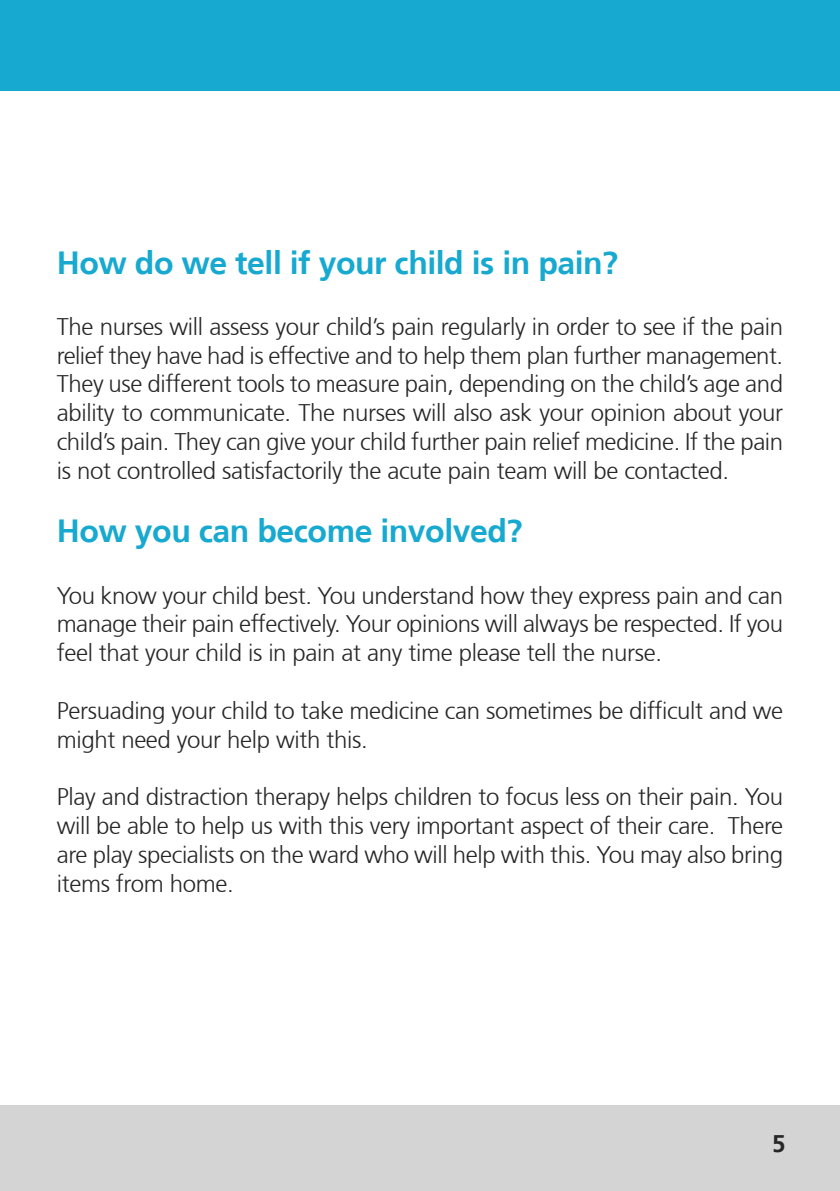
<style>
.page{position:relative;width:840px;height:1191px;background:#fff}
.page>*{position:absolute;margin:0;border:0;box-sizing:border-box;transform-origin:0 0}
.t1{font:700 32px "Frutiger 65";letter-spacing:-.015em;color:#17a9d0}
.t2{font:300 24px/28.8px "Frutiger 45";letter-spacing:-.015em;color:#272627;text-align:justify}
.t3{font:700 24px "Frutiger 65";color:#272627}
</style>
<div class="page">
<div style="left:0;top:0;width:839px;height:91px;background:#17a9d0"></div>
<div style="left:0;top:1106px;width:839px;height:85px;background:#d4d4d4"></div>
<h1 class="t1" style="left:57px;top:244px;width:562px">How do we tell if your child is in pain?</h1>
<p class="t2" style="left:57px;top:312px;width:727px">The nurses will assess your child’s pain regularly in order to see if the pain relief they have had is effective and to help them plan further management.<br>They use different tools to measure pain, depending on the child’s age and ability to communicate. The nurses will also ask your opinion about your child’s pain. They can give your child further pain relief medicine. If the pain is not controlled satisfactorily the acute pain team will be contacted.</p>
<h1 class="t1" style="left:57px;top:512px;width:467px">How you can become involved?</h1>
<p class="t2" style="left:57px;top:581px;width:727px">You know your child best. You understand how they express pain and can manage their pain effectively. Your opinions will always be respected. If you feel that your child is in pain at any time please tell the nurse.</p>
<p class="t2" style="left:57px;top:696px;width:727px">Persuading your child to take medicine can sometimes be difficult and we might need your help with this.</p>
<p class="t2" style="left:57px;top:783px;width:727px">Play and distraction therapy helps children to focus less on their pain. You will be able to help us with this very important aspect of their care. There are play specialists on the ward who will help with this. You may also bring items from home.</p>
<p class="t3" style="left:771px;top:1129px;width:15px">5</p>
</div>
